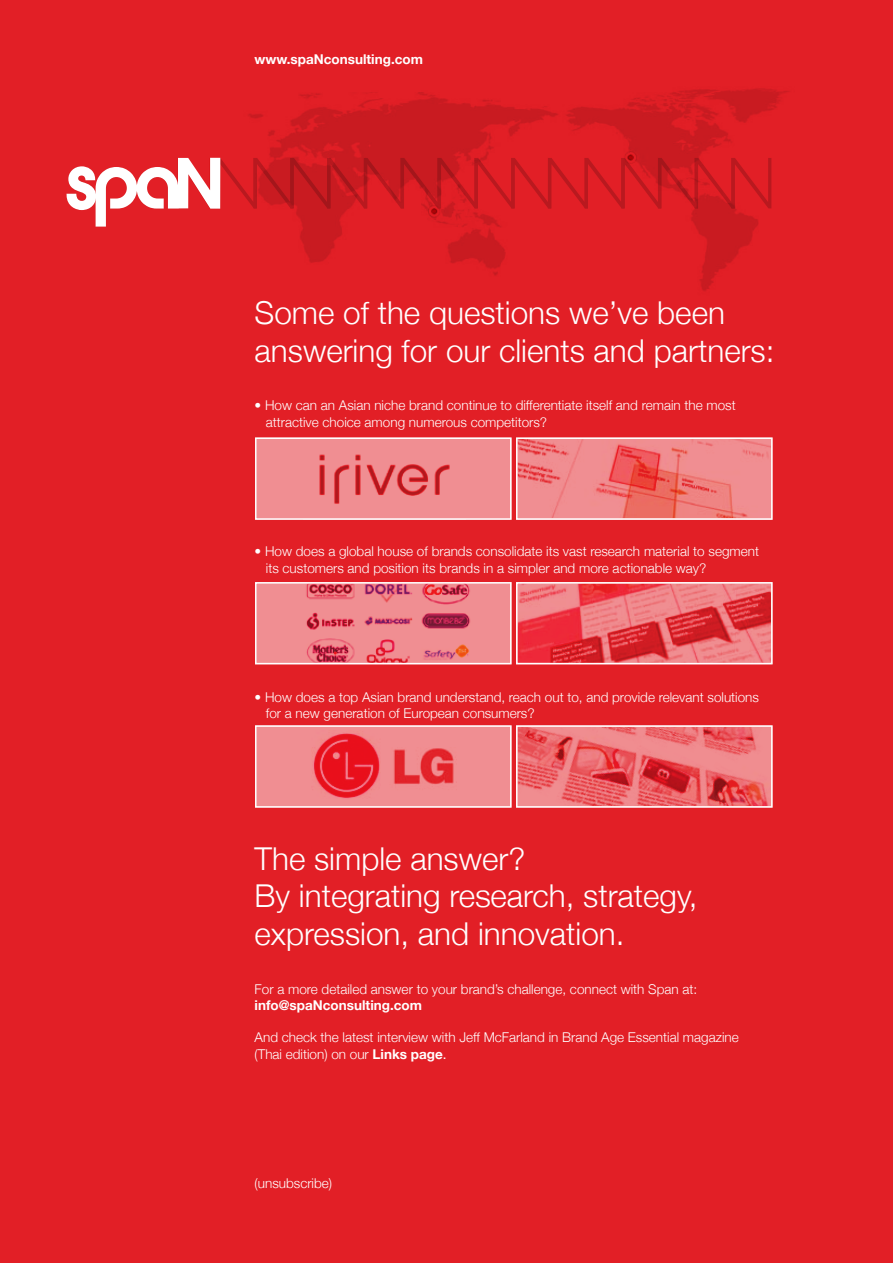
<style>
.page{position:relative;width:893px;height:1263px;background:#e21f26}
.page>*{position:absolute;margin:0;border:0;box-sizing:border-box;transform-origin:0 0}
.t1{font:300 31.5px/37.8px "Helvetica Neue";color:#fff}
.t2{font:300 13.5px/16.2px "Helvetica Neue";color:#fff}
.t3{font:700 13.5px "Helvetica Neue";color:#fff}
.s1{font-weight:700}
.s2{font-weight:400}
</style>
<div class="page">
<img style="left:248px;top:88px;width:541px;height:203px">
<svg style="left:67px;top:155px;width:704px;height:72px"></svg>
<div style="left:256px;top:438px;width:255px;height:81px;background:#f08e92"></div>
<img style="left:319px;top:454px;width:131px;height:50px">
<img style="left:519px;top:440px;width:250px;height:77px">
<div style="left:256px;top:583px;width:255px;height:81px;background:#f08e92"></div>
<img style="left:306px;top:585px;width:164px;height:76px">
<img style="left:519px;top:585px;width:250px;height:76px">
<div style="left:256px;top:726px;width:255px;height:81px;background:#f08e92"></div>
<img style="left:313px;top:733px;width:141px;height:66px">
<img style="left:519px;top:728px;width:250px;height:77px">
<div style="left:255px;top:437px;width:257px;height:83px;border:2px solid #fff"></div>
<div style="left:516px;top:437px;width:256px;height:83px;border:2px solid #fff"></div>
<div style="left:255px;top:582px;width:257px;height:82px;border:2px solid #fff"></div>
<div style="left:516px;top:582px;width:256px;height:82px;border:2px solid #fff"></div>
<div style="left:255px;top:725px;width:257px;height:83px;border:2px solid #fff"></div>
<div style="left:516px;top:725px;width:256px;height:83px;border:2px solid #fff"></div>
<p class="t3" style="left:255px;top:51px;width:170px">www.spaNconsulting.com</p>
<h1 class="t1" style="left:255px;top:293px;width:521px">Some of the questions we’ve been answering for our clients and partners:</h1>
<p class="t2" style="left:266px;top:397px;width:471px;text-indent:-11px">• How can an Asian niche brand continue to differentiate itself and remain the most attractive choice among numerous competitors?</p>
<p class="t2" style="left:266px;top:543px;width:495px;text-indent:-11px">• How does a global house of brands consolidate its vast research material to segment its customers and position its brands in a simpler and more actionable way?</p>
<p class="t2" style="left:266px;top:689px;width:495px;text-indent:-11px">• How does a top Asian brand understand, reach out to, and provide relevant solutions for a new generation of European consumers?</p>
<h1 class="t1" style="left:255px;top:839px;width:444px">The simple answer?<br>By integrating research, strategy, expression, and innovation.</h1>
<p class="t2" style="left:255px;top:980px;width:444px">For a more detailed answer to your brand’s challenge, connect with Span at:</p>
<p class="t3" style="left:255px;top:997px;width:169px">info@spaNconsulting.com</p>
<p class="t2" style="left:255px;top:1029px;width:486px">And check the latest interview with Jeff McFarland in Brand Age Essential magazine (Thai edition) on our <span class="s1">Links page</span><span class="s2">.</span></p>
<p class="t2" style="left:255px;top:1175px;width:79px">(unsubscribe)</p>
</div>
